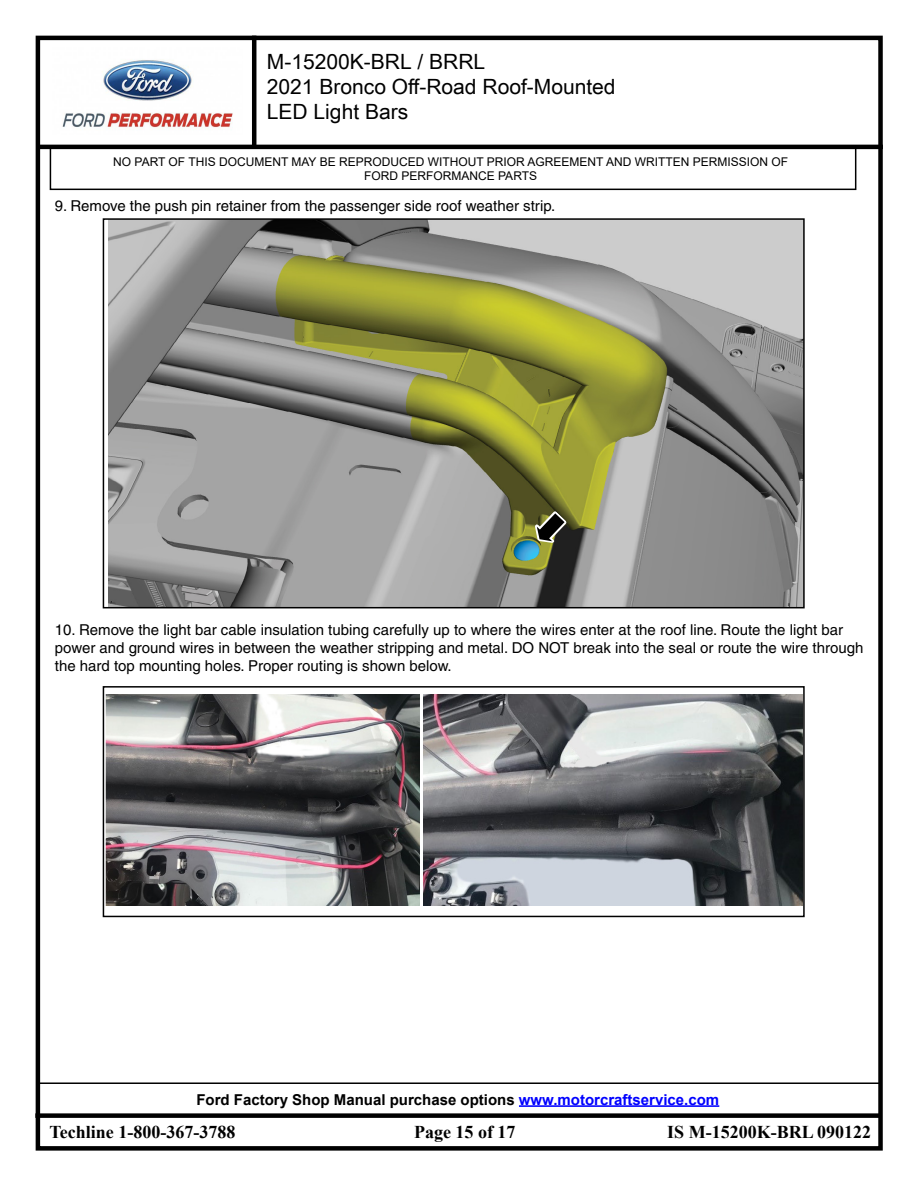
<style>
.page{position:relative;width:918px;height:1188px;background:#fff}
.page>*{position:absolute;margin:0;border:0;box-sizing:border-box;transform-origin:0 0}
.t1{font:21px/25.2px "Arial Unicode MS";color:#000}
.t2{font:700 18px "Times New Roman";color:#000}
.t3{font:15px/18px "Helvetica";color:#000}
.t4{font:700 15px "Arial";color:#000}
.t5{font:12px/14.4px "Arial";color:#000;text-align:center}
.s1{color:#00f}
</style>
<div class="page">
<div style="left:50px;top:147px;width:806px;height:43px;border:2px solid #000"></div>
<img style="left:62px;top:60px;width:171px;height:69px">
<div style="left:36px;top:36px;width:847px;height:1115px;border:4px solid #000"></div>
<hr style="left:38px;top:145px;width:845px;height:4px;background:#000">
<hr style="left:252px;top:36px;width:4px;height:111px;background:#000">
<div style="left:35px;top:1113px;width:846px;height:5px;background:#000"></div>
<hr style="left:39px;top:1082px;width:842px;height:2px;background:#000">
<hr style="left:519px;top:1105px;width:200px;height:2px;background:#00f">
<img style="left:109px;top:221px;width:693px;height:384px">
<svg style="left:535px;top:511px;width:32px;height:32px"></svg>
<div style="left:103px;top:218px;width:702px;height:390px;border:2px solid #000"></div>
<img style="left:106px;top:694px;width:314px;height:211px">
<img style="left:423px;top:694px;width:379px;height:211px">
<div style="left:103px;top:686px;width:702px;height:231px;border:2px solid #000"></div>
<h1 class="t1" style="left:267px;top:48px;width:350px">M-15200K-BRL / BRRL<br>2021 Bronco Off-Road Roof-Mounted<br>LED Light Bars</h1>
<p class="t5" style="left:113px;top:155px;width:676px">NO PART OF THIS DOCUMENT MAY BE REPRODUCED WITHOUT PRIOR AGREEMENT AND WRITTEN PERMISSION OF<br>FORD PERFORMANCE PARTS</p>
<p class="t3" style="left:55px;top:197px;width:502px">9. Remove the push pin retainer from the passenger side roof weather strip.</p>
<p class="t3" style="left:55px;top:621px;width:810px">10. Remove the light bar cable insulation tubing carefully up to where the wires enter at the roof line. Route the light bar power and ground wires in between the weather stripping and metal. DO NOT break into the seal or route the wire through the hard top mounting holes. Proper routing is shown below.</p>
<p class="t4" style="left:196px;top:1089px;width:524px">Ford Factory Shop Manual purchase options <span class="s1">www.motorcraftservice.com</span></p>
<p class="t2" style="left:50px;top:1119px;width:187px">Techline 1-800-367-3788</p>
<p class="t2" style="left:414px;top:1119px;width:103px">Page 15 of 17</p>
<p class="t2" style="left:667px;top:1119px;width:206px">IS M-15200K-BRL 090122</p>
</div>
